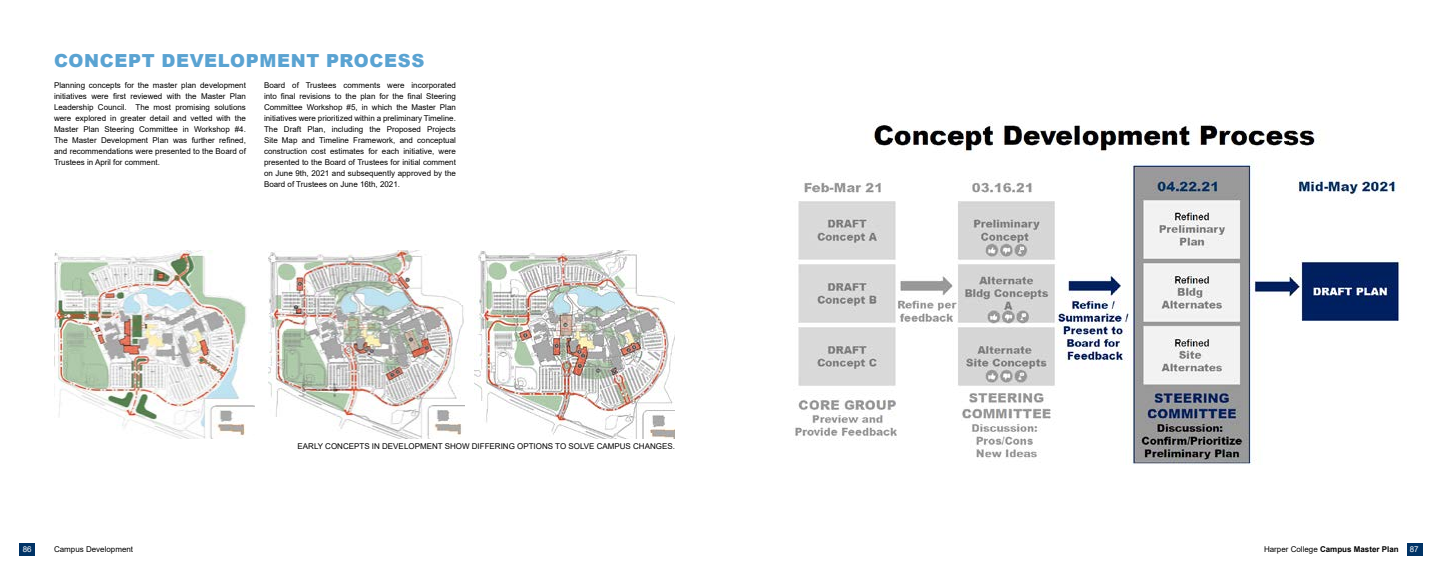
<style>
.page{position:relative;width:1440px;height:576px;background:#fff}
.page>*{position:absolute;margin:0;border:0;box-sizing:border-box;transform-origin:0 0}
.t1{font:900 18px "Arial";letter-spacing:.035em;color:#5aa3d2}
.t2{font:8px/11px "Arial";color:#000;text-align:justify}
.t3{font:700 8px "Arial";color:#000}
.t4{font:8px "Arial";color:#fff}
.s1{font-weight:400}
</style>
<div class="page">
<div style="left:20px;top:543px;width:15px;height:13px;background:#036"></div>
<div style="left:1407px;top:543px;width:15px;height:13px;background:#036"></div>
<img style="left:793px;top:121px;width:611px;height:343px">
<img style="left:54px;top:251px;width:201px;height:188px">
<img style="left:269px;top:251px;width:196px;height:188px">
<img style="left:474px;top:251px;width:201px;height:188px">
<h1 class="t1" style="left:54px;top:47px;width:372px">CONCEPT DEVELOPMENT PROCESS</h1>
<p class="t2" style="left:264px;top:80px;width:194px">Board of Trustees comments were incorporated into final revisions to the plan for the final Steering Committee Workshop #5, in which the Master Plan initiatives were prioritized within a preliminary Timeline.<br>The Draft Plan, including the Proposed Projects Site Map and Timeline Framework, and conceptual construction cost estimates for each initiative, were presented to the Board of Trustees for initial comment on June 9th, 2021 and subsequently approved by the Board of Trustees on June 16th, 2021.</p>
<p class="t2" style="left:54px;top:80px;width:193px">Planning concepts for the master plan development initiatives were first reviewed with the Master Plan Leadership Council. The most promising solutions were explored in greater detail and vetted with the Master Plan Steering Committee in Workshop #4.<br>The Master Development Plan was further refined, and recommendations were presented to the Board of Trustees in April for comment.</p>
<p class="t2" style="left:298px;top:440px;width:379px">EARLY CONCEPTS IN DEVELOPMENT SHOW DIFFERING OPTIONS TO SOLVE CAMPUS CHANGES.</p>
<p class="t4" style="left:23px;top:543px;width:10px">86</p>
<p class="t2" style="left:54px;top:543px;width:81px">Campus Development</p>
<p class="t3" style="left:1264px;top:543px;width:136px"><span class="s1">Harper College</span> Campus Master Plan</p>
<p class="t4" style="left:1410px;top:543px;width:10px">87</p>
</div>
